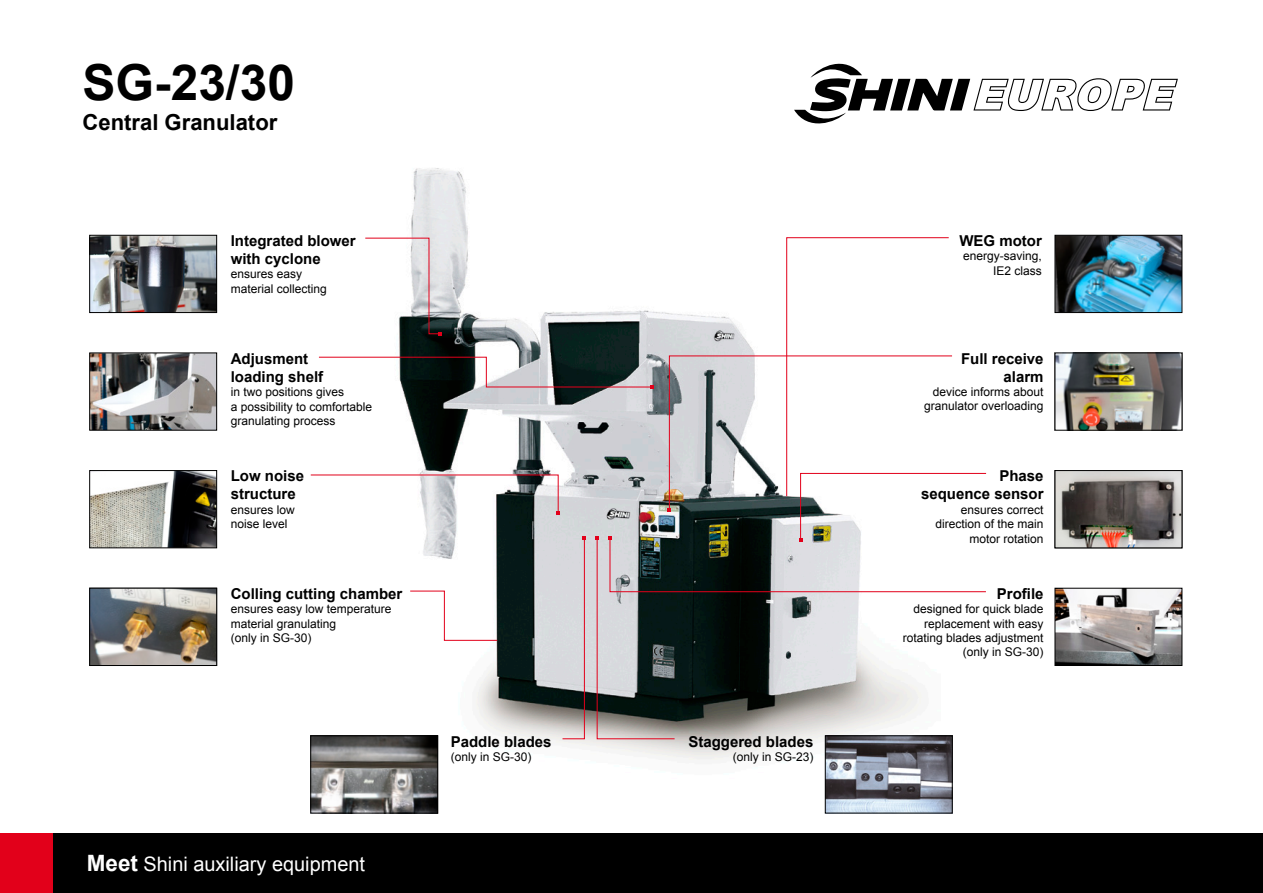
<style>
.page{position:relative;width:1263px;height:893px;background:#fff}
.page>*{position:absolute;margin:0;border:0;box-sizing:border-box;transform-origin:0 0}
.t1{font:700 49.65px "Arial";color:#000}
.t2{font:700 22.05px "Arial";color:#000}
.t3{font:19.95px "Arial";color:#fff}
.t4{font:700 15px/18px "Arial";color:#000}
.t5{font:12px/14.4px "Arial";color:#000}
.s1{font-weight:700;font-size:22.5px}
</style>
<div class="page">
<img style="left:411px;top:168px;width:414px;height:632px">
<div style="left:53px;top:833px;width:1210px;height:60px;background:#000"></div>
<div style="left:0;top:833px;width:53px;height:60px;background:#e2001a"></div>
<svg style="left:794px;top:63px;width:384px;height:61px"></svg>
<img style="left:1056px;top:237px;width:124px;height:74px">
<div style="left:1054px;top:235px;width:128px;height:78px;border:1px solid #000"></div>
<img style="left:1056px;top:590px;width:124px;height:74px">
<div style="left:1054px;top:588px;width:128px;height:78px;border:1px solid #000"></div>
<img style="left:1056px;top:472px;width:124px;height:74px">
<div style="left:1054px;top:470px;width:128px;height:78px;border:1px solid #000"></div>
<img style="left:1056px;top:355px;width:124px;height:74px">
<div style="left:1054px;top:353px;width:128px;height:78px;border:1px solid #000"></div>
<img style="left:312px;top:739px;width:124px;height:72px">
<div style="left:310px;top:735px;width:128px;height:78px;border:1px solid #000"></div>
<img style="left:91px;top:237px;width:124px;height:74px">
<div style="left:89px;top:235px;width:128px;height:78px;border:1px solid #000"></div>
<img style="left:91px;top:472px;width:124px;height:74px">
<div style="left:89px;top:470px;width:128px;height:78px;border:1px solid #000"></div>
<img style="left:91px;top:590px;width:124px;height:74px">
<div style="left:89px;top:588px;width:128px;height:78px;border:1px solid #000"></div>
<img style="left:91px;top:355px;width:124px;height:74px">
<div style="left:89px;top:353px;width:128px;height:78px;border:1px solid #000"></div>
<img style="left:827px;top:739px;width:124px;height:72px">
<div style="left:825px;top:735px;width:128px;height:78px;border:1px solid #000"></div>
<svg style="left:310px;top:237px;width:677px;height:502px"></svg>
<h1 class="t1" style="left:83px;top:47px;width:214px">SG-23/30</h1>
<h2 class="t2" style="left:83px;top:107px;width:196px">Central Granulator</h2>
<p class="t4" style="left:231px;top:232px;width:127px">Integrated blower with cyclone</p>
<p class="t5" style="left:231px;top:267px;width:98px">ensures easy material collecting</p>
<p class="t4" style="left:231px;top:350px;width:94px">Adjusment loading shelf</p>
<p class="t5" style="left:231px;top:385px;width:143px">in two positions gives<br>a possibility to comfortable granulating process</p>
<p class="t4" style="left:231px;top:467px;width:75px">Low noise structure</p>
<p class="t5" style="left:231px;top:502px;width:66px">ensures low noise level</p>
<p class="t4" style="left:231px;top:585px;width:173px">Colling cutting chamber</p>
<p class="t5" style="left:231px;top:602px;width:162px">ensures easy low temperature material granulating<br>(only in SG-30)</p>
<h3 class="t3" style="left:87px;top:850px;width:280px"><span class="s1">Meet</span> Shini auxiliary equipment</h3>
<p class="t4" style="left:451px;top:733px;width:102px">Paddle blades</p>
<p class="t5" style="left:451px;top:750px;width:82px">(only in SG-30)</p>
<p class="t4" style="left:688px;top:733px;width:127px">Staggered blades</p>
<p class="t5" style="left:733px;top:750px;width:82px">(only in SG-23)</p>
<p class="t4" style="left:959px;top:232px;width:84px">WEG motor</p>
<p class="t5" style="left:963px;top:249px;width:80px;text-align:right">energy-saving,<br>IE2 class</p>
<p class="t4" style="left:961px;top:350px;width:84px;text-align:right">Full receive alarm</p>
<p class="t5" style="left:924px;top:385px;width:121px;text-align:right">device informs about granulator overloading</p>
<p class="t4" style="left:921px;top:467px;width:124px;text-align:right">Phase<br>sequence sensor</p>
<p class="t5" style="left:935px;top:502px;width:110px;text-align:right">ensures correct direction of the main motor rotation</p>
<p class="t4" style="left:997px;top:585px;width:48px">Profile</p>
<p class="t5" style="left:903px;top:602px;width:142px;text-align:right">designed for quick blade replacement with easy rotating blades adjustment (only in SG-30)</p>
</div>
